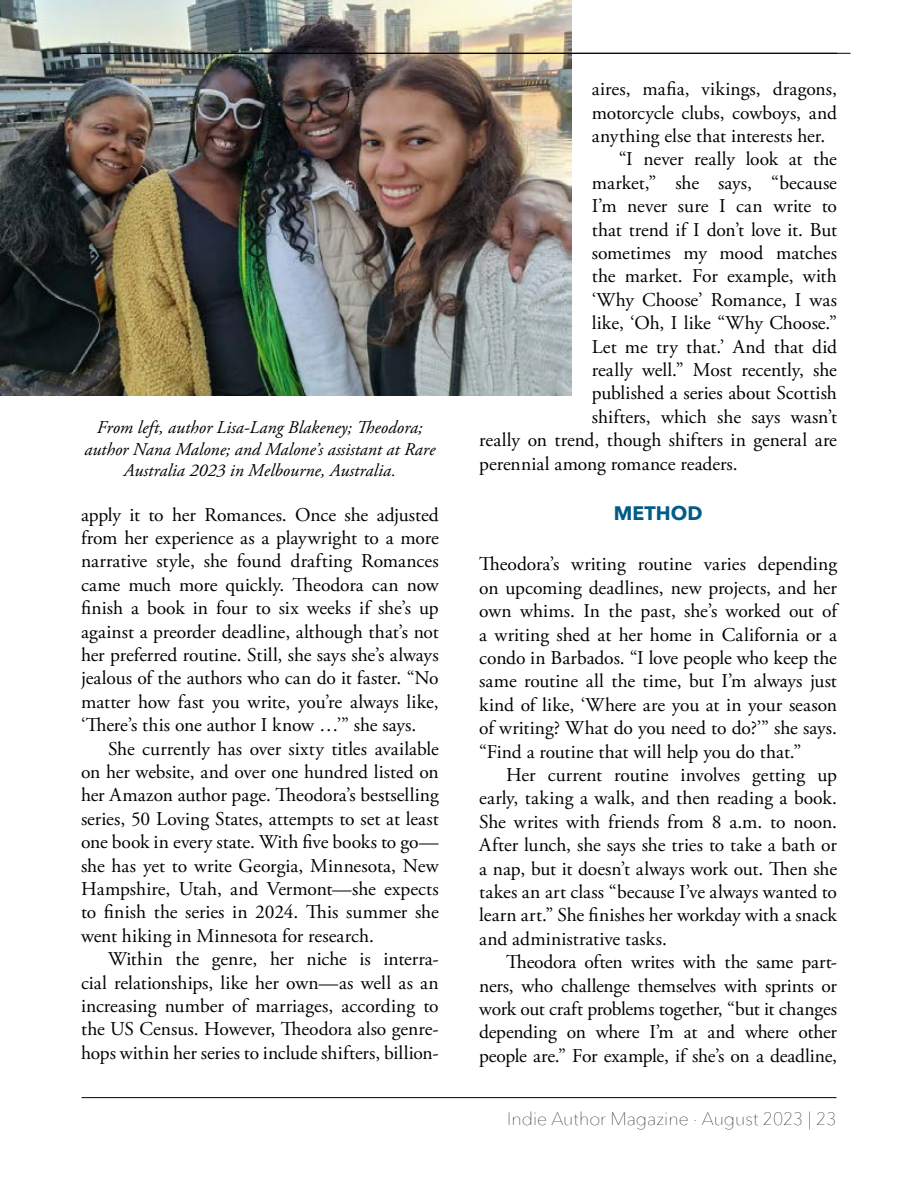
<style>
.page{position:relative;width:918px;height:1188px;background:#fff}
.page>*{position:absolute;margin:0;border:0;box-sizing:border-box;transform-origin:0 0}
.t1{font:19.5px/23.4px "Adobe Garamond Pro";color:#000;text-align:justify}
.t2{font:700 19.5px "Avenir Next";letter-spacing:.005em;color:#005b87}
.t3{font:italic 18px/21.6px "Adobe Garamond Pro";color:#000;text-align:center}
.t4{font:200 18px "Avenir Next";color:#000}
</style>
<div class="page">
<img style="left:0;top:0;width:571px;height:396px">
<hr style="left:82px;top:1097px;width:754px;height:1px;background:#000">
<hr style="left:68px;top:53px;width:782px;height:1px;background:#000">
<p class="t3" style="left:84px;top:417px;width:353px">From left, author Lisa-Lang Blakeney; Theodora; author Nana Malone; and Malone’s assistant at Rare<br>Australia 2023 in Melbourne, Australia.</p>
<p class="t1" style="left:81px;top:503px;width:359px">apply it to her Romances. Once she adjusted from her experience as a playwright to a more narrative style, she found drafting Romances came much more quickly. Theodora can now finish a book in four to six weeks if she’s up against a preorder deadline, although that’s not her preferred routine. Still, she says she’s always jealous of the authors who can do it faster. “No matter how fast you write, you’re always like, ‘There’s this one author I know …’” she says.</p>
<p class="t1" style="left:81px;top:737px;width:359px;text-indent:27px">She currently has over sixty titles available on her website, and over one hundred listed on her Amazon author page. Theodora’s bestselling series, 50 Loving States, attempts to set at least one book in every state. With five books to go— she has yet to write Georgia, Minnesota, New Hampshire, Utah, and Vermont—she expects to finish the series in 2024. This summer she went hiking in Minnesota for research.</p>
<p class="t1" style="left:81px;top:948px;width:359px;text-indent:27px">Within the genre, her niche is interra&shy;cial relationships, like her own—as well as an increasing number of marriages, according to the US Census. However, Theodora also genre&shy;hops within her series to include shifters, billion-</p>
<p class="t1" style="left:592px;top:78px;width:247px">aires, mafia, vikings, dragons,</p>
<p class="t1" style="left:592px;top:101px;width:247px">motorcycle clubs, cowboys, and</p>
<p class="t1" style="left:592px;top:125px;width:235px">anything else that interests her.</p>
<p class="t1" style="left:619px;top:148px;width:220px">“I never really look at the</p>
<p class="t1" style="left:592px;top:172px;width:247px">market,” she says, “because</p>
<p class="t1" style="left:592px;top:195px;width:247px">I’m never sure I can write to</p>
<p class="t1" style="left:592px;top:218px;width:247px">that trend if I don’t love it. But</p>
<p class="t1" style="left:592px;top:242px;width:247px">sometimes my mood matches</p>
<p class="t1" style="left:592px;top:265px;width:247px">the market. For example, with</p>
<p class="t1" style="left:592px;top:289px;width:247px">‘Why Choose’ Romance, I was</p>
<p class="t1" style="left:592px;top:312px;width:247px">like, ‘Oh, I like “Why Choose.”</p>
<p class="t1" style="left:592px;top:335px;width:247px">Let me try that.’ And that did</p>
<p class="t1" style="left:592px;top:359px;width:247px">really well.” Most recently, she</p>
<p class="t1" style="left:592px;top:382px;width:247px">published a series about Scottish</p>
<p class="t1" style="left:592px;top:406px;width:247px">shifters, which she says wasn’t</p>
<p class="t1" style="left:479px;top:429px;width:359px">really on trend, though shifters in general are</p>
<p class="t1" style="left:479px;top:452px;width:260px">perennial among romance readers.</p>
<p class="t2" style="left:614px;top:496px;width:90px">METHOD</p>
<p class="t1" style="left:479px;top:553px;width:359px">Theodora’s writing routine varies depending on upcoming deadlines, new projects, and her own whims. In the past, she’s worked out of a writing shed at her home in California or a condo in Barbados. “I love people who keep the same routine all the time, but I’m always just kind of like, ‘Where are you at in your season of writing? What do you need to do?’” she says. “Find a routine that will help you do that.”</p>
<p class="t1" style="left:479px;top:764px;width:359px;text-indent:27px">Her current routine involves getting up early, taking a walk, and then reading a book.<br>She writes with friends from 8 a.m. to noon.<br>After lunch, she says she tries to take a bath or a nap, but it doesn’t always work out. Then she takes an art class “because I’ve always wanted to learn art.” She finishes her workday with a snack and administrative tasks.</p>
<p class="t1" style="left:479px;top:951px;width:359px;text-indent:27px">Theodora often writes with the same part&shy;ners, who challenge themselves with sprints or work out craft problems together, “but it changes depending on where I’m at and where other people are.” For example, if she’s on a deadline,</p>
<p class="t4" style="left:507px;top:1104px;width:331px">Indie Author Magazine · August 2023 | 23</p>
</div>
